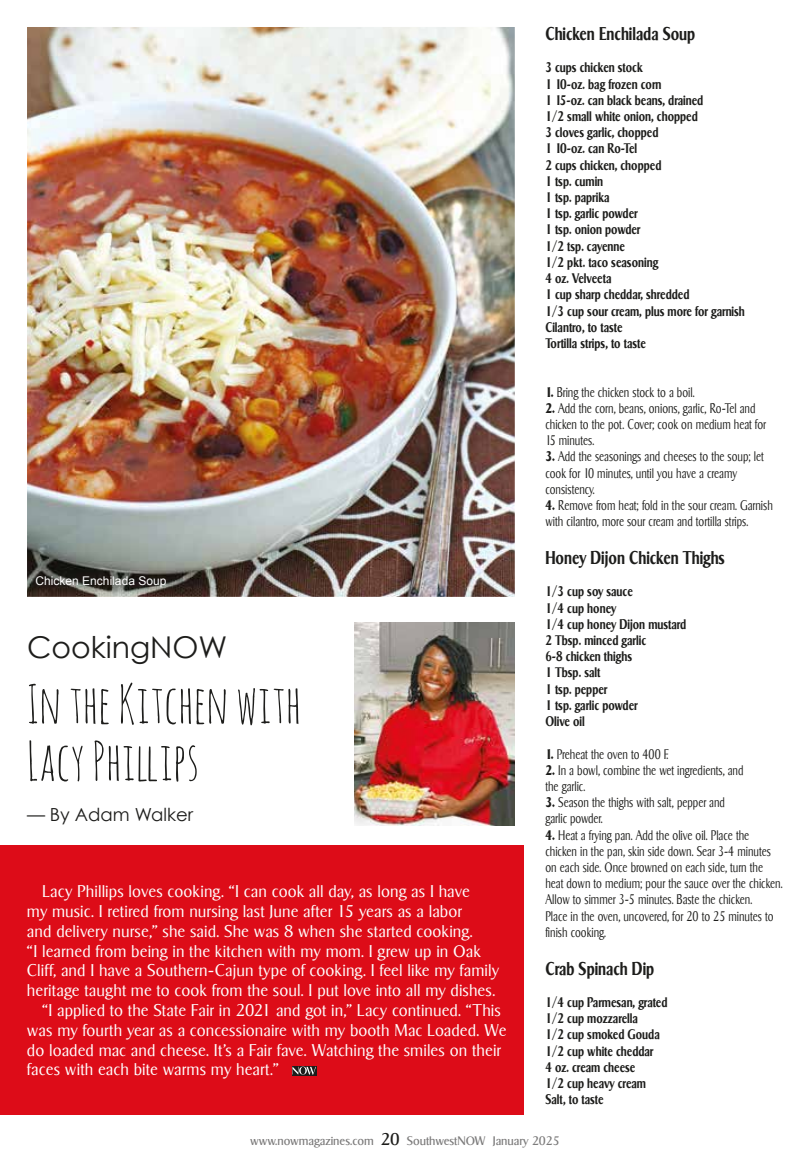
<style>
.page{position:relative;width:810px;height:1175px;background:#fff}
.page>*{position:absolute;margin:0;border:0;box-sizing:border-box;transform-origin:0 0}
.t1{font:52.5px/57px "Amatic SC";color:#1d1d1b}
.t2{font:30px "Century Gothic";color:#1d1d1b}
.t3{font:700 18px "Sigvar Serial";color:#1d1d1b;scale:.79 1}
.t4{font:18px "Century Gothic";color:#1d1d1b}
.t5{font:300 16.5px "Sigvar Serial";letter-spacing:.005em;color:#fff}
.t6{font:300 13.5px/16.2px "Sigvar Serial";color:#1d1d1b;scale:.79 1}
.t7{font:700 13.5px/16.2px "Sigvar Serial";color:#1d1d1b;scale:.79 1}
.t8{font:12px "Sigvar Serial";color:#7c7b7b}
.t9{font:12px "Arial";color:#fff}
.s1{font-weight:800}
.s2{font-size:16.5px;color:#1d1d1b}
</style>
<div class="page">
<div style="left:0;top:845px;width:524px;height:269px;background:#dd0c18"></div>
<img style="left:28px;top:28px;width:486px;height:568px">
<svg style="left:292px;top:1066px;width:25px;height:9px"></svg>
<svg style="left:292px;top:1066px;width:24px;height:8px"></svg>
<img style="left:354px;top:622px;width:161px;height:203px">
<p class="t9" style="left:36px;top:573px;width:132px">Chicken Enchilada Soup</p>
<h2 class="t2" style="left:27px;top:628px;width:202px">CookingNOW</h2>
<h1 class="t1" style="left:27px;top:675px;width:276px">In the Kitchen with<br>Lacy Phillips</h1>
<h3 class="t4" style="left:27px;top:804px;width:168px">— By Adam Walker</h3>
<p class="t5" style="left:42px;top:881px;width:429px">Lacy Phillips loves cooking. “I can cook all day, as long as I have</p>
<p class="t5" style="left:27px;top:901px;width:436px">my music. I retired from nursing last June after 15 years as a labor</p>
<p class="t5" style="left:27px;top:921px;width:447px">and delivery nurse,” she said. She was 8 when she started cooking.</p>
<p class="t5" style="left:27px;top:941px;width:455px">“I learned from being in the kitchen with my mom. I grew up in Oak</p>
<p class="t5" style="left:27px;top:960px;width:474px">Cliff, and I have a Southern-Cajun type of cooking. I feel like my family</p>
<p class="t5" style="left:27px;top:980px;width:470px">heritage taught me to cook from the soul. I put love into all my dishes.</p>
<p class="t5" style="left:42px;top:1000px;width:460px">“I applied to the State Fair in 2021 and got in,” Lacy continued. “This</p>
<p class="t5" style="left:27px;top:1020px;width:481px">was my fourth year as a concessionaire with my booth Mac Loaded. We</p>
<p class="t5" style="left:27px;top:1040px;width:476px">do loaded mac and cheese. It’s a Fair fave. Watching the smiles on their</p>
<p class="t5" style="left:27px;top:1059px;width:253px">faces with each bite warms my heart.”</p>
<h3 class="t3" style="left:545px;top:23px;width:191px">Chicken Enchilada Soup</h3>
<p class="t7" style="left:545px;top:59px;width:254px">3 cups chicken stock<br>1 10-oz. bag frozen corn<br>1 15-oz. can black beans, drained<br>1/2 small white onion, chopped<br>3 cloves garlic, chopped<br>1 10-oz. can Ro-Tel<br>2 cups chicken, chopped<br>1 tsp. cumin<br>1 tsp. paprika<br>1 tsp. garlic powder<br>1 tsp. onion powder<br>1/2 tsp. cayenne<br>1/2 pkt. taco seasoning<br>4 oz. Velveeta<br>1 cup sharp cheddar, shredded<br>1/3 cup sour cream, plus more for garnish<br>Cilantro, to taste<br>Tortilla strips, to taste</p>
<p class="t6" style="left:545px;top:384px;width:190px"><span class="s1">1.</span> Bring the chicken stock to a boil.</p>
<p class="t6" style="left:545px;top:400px;width:281px"><span class="s1">2.</span> Add the corn, beans, onions, garlic, Ro-Tel and chicken to the pot. Cover; cook on medium heat for<br>15 minutes.</p>
<p class="t6" style="left:545px;top:448px;width:278px"><span class="s1">3.</span> Add the seasonings and cheeses to the soup; let cook for 10 minutes, until you have a creamy consistency.</p>
<p class="t6" style="left:545px;top:497px;width:289px"><span class="s1">4.</span> Remove from heat; fold in the sour cream. Garnish with cilantro, more sour cream and tortilla strips.</p>
<h3 class="t3" style="left:545px;top:546px;width:229px">Honey Dijon Chicken Thighs</h3>
<p class="t7" style="left:545px;top:583px;width:180px">1/3 cup soy sauce<br>1/4 cup honey<br>1/4 cup honey Dijon mustard<br>2 Tbsp. minced garlic<br>6-8 chicken thighs<br>1 Tbsp. salt<br>1 tsp. pepper<br>1 tsp. garlic powder<br>Olive oil</p>
<p class="t6" style="left:545px;top:745px;width:158px"><span class="s1">1.</span> Preheat the oven to 400 F.</p>
<p class="t6" style="left:545px;top:762px;width:252px"><span class="s1">2.</span> In a bowl, combine the wet ingredients, and the garlic.</p>
<p class="t6" style="left:545px;top:794px;width:229px"><span class="s1">3.</span> Season the thighs with salt, pepper and garlic powder.</p>
<p class="t6" style="left:545px;top:826px;width:302px"><span class="s1">4.</span> Heat a frying pan. Add the olive oil. Place the chicken in the pan, skin side down. Sear 3-4 minutes on each side. Once browned on each side, turn the heat down to medium; pour the sauce over the chicken.<br>Allow to simmer 3-5 minutes. Baste the chicken.<br>Place in the oven, uncovered, for 20 to 25 minutes to finish cooking.</p>
<h3 class="t3" style="left:545px;top:957px;width:139px">Crab Spinach Dip</h3>
<p class="t7" style="left:545px;top:994px;width:156px">1/4 cup Parmesan, grated<br>1/2 cup mozzarella<br>1/2 cup smoked Gouda<br>1/2 cup white cheddar<br>4 oz. cream cheese<br>1/2 cup heavy cream<br>Salt, to taste</p>
<p class="t8" style="left:250px;top:1133px;width:311px">www.nowmagazines.com <span class="s2">20</span> SouthwestNOW January 2025</p>
</div>
